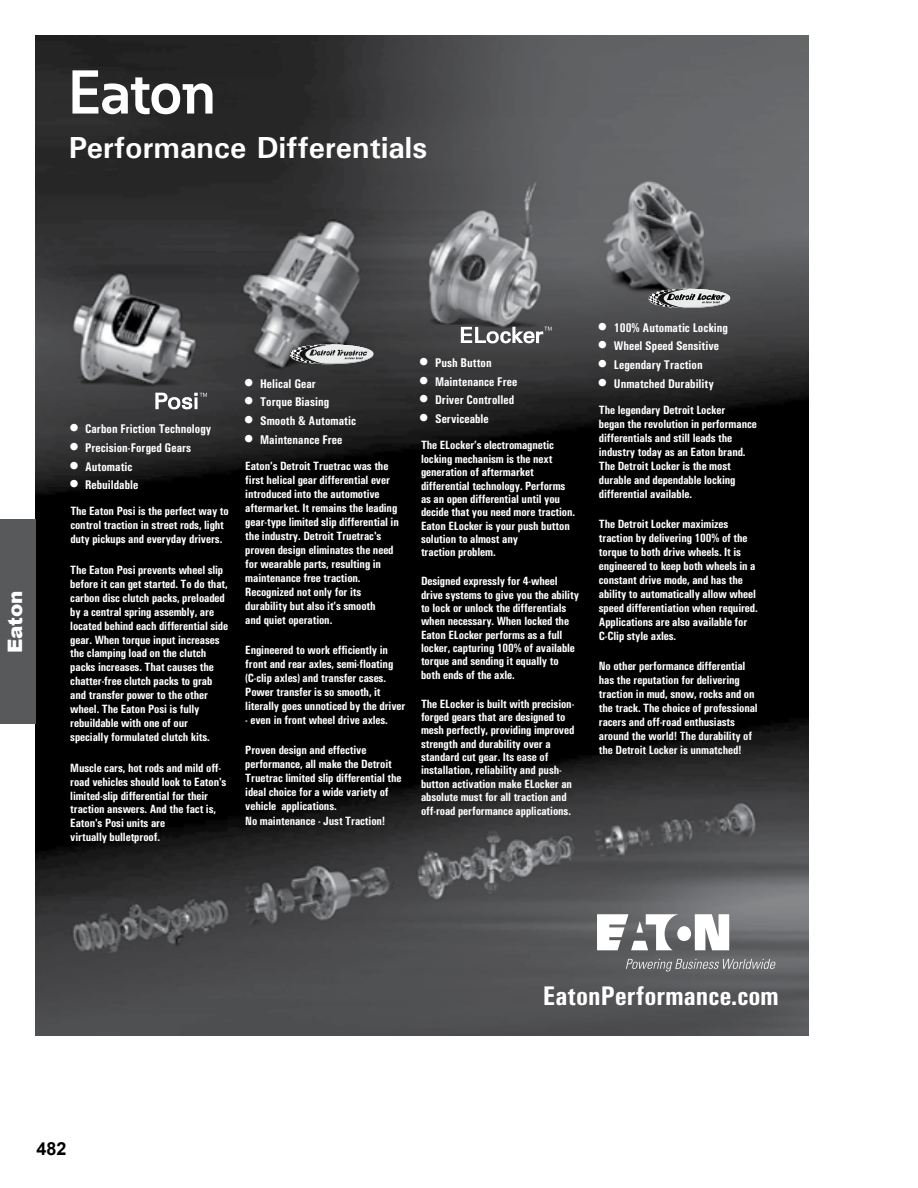
<style>
.page{position:relative;width:918px;height:1188px;background:#fff}
.page>*{position:absolute;margin:0;border:0;box-sizing:border-box;transform-origin:0 0}
.t1{font:700 60.9px "Eaton";letter-spacing:-.005em;color:#fff}
.t2{font:700 30.45px "Univers ATT";color:#fff}
.t3{font:700 27px "Univers Condensed";color:#fff}
.t4{font:900 19.95px "Arial";color:#fff}
.t5{font:700 18px "Arial";color:#000}
.t6{font:700 12.6px "Univers Condensed";color:#fff}
.t7{font:700 12px/14px "Univers Condensed";letter-spacing:-.01em;color:#fff}
.s1{font-size:15.15px}
</style>
<div class="page">
<img style="left:36px;top:36px;width:772px;height:999px">
<svg style="left:597px;top:914px;width:132px;height:36px"></svg>
<svg style="left:626px;top:959px;width:150px;height:13px;background:#7f8082"></svg>
<svg style="left:647px;top:288px;width:84px;height:21px;background:#8f9090"></svg>
<svg style="left:461px;top:327px;width:91px;height:17px"></svg>
<svg style="left:288px;top:344px;width:86px;height:21px;background:#959696"></svg>
<svg style="left:155px;top:393px;width:52px;height:16px"></svg>
<div style="left:0;top:519px;width:36px;height:205px;background:#58595b"></div>
<h1 class="t1" style="left:69px;top:54px;width:148px">Eaton</h1>
<h2 class="t2" style="left:69px;top:129px;width:360px">Performance Differentials</h2>
<h3 class="t4" style="left:1px;top:653px;width:64px;rotate:-90deg">Eaton</h3>
<p class="t6" style="left:69px;top:421px;width:144px"><span class="s1">•</span> Carbon Friction Technology</p>
<p class="t6" style="left:69px;top:440px;width:124px"><span class="s1">•</span> Precision-Forged Gears</p>
<p class="t6" style="left:69px;top:459px;width:65px"><span class="s1">•</span> Automatic</p>
<p class="t6" style="left:69px;top:477px;width:71px"><span class="s1">•</span> Rebuildable</p>
<p class="t7" style="left:70px;top:504px;width:160px">The Eaton Posi is the perfect way to control traction in street rods, light duty pickups and everyday drivers.</p>
<p class="t7" style="left:70px;top:563px;width:159px">The Eaton Posi prevents wheel slip before it can get started. To do that, carbon disc clutch packs, preloaded by a central spring assembly, are located behind each differential side gear. When torque input increases the clamping load on the clutch packs increases. That causes the chatter-free clutch packs to grab and transfer power to the other wheel. The Eaton Posi is fully rebuildable with one of our specially formulated clutch kits.</p>
<p class="t7" style="left:70px;top:760px;width:158px">Muscle cars, hot rods and mild off&shy;road vehicles should look to Eaton's limited-slip differential for their traction answers. And the fact is,<br>Eaton's Posi units are<br>virtually bulletproof.</p>
<p class="t6" style="left:597px;top:320px;width:132px"><span class="s1">•</span> 100% Automatic Locking</p>
<p class="t6" style="left:597px;top:338px;width:123px"><span class="s1">•</span> Wheel Speed Sensitive</p>
<p class="t6" style="left:597px;top:357px;width:107px"><span class="s1">•</span> Legendary Traction</p>
<p class="t6" style="left:418px;top:355px;width:75px"><span class="s1">•</span> Push Button</p>
<p class="t6" style="left:418px;top:374px;width:100px"><span class="s1">•</span> Maintenance Free</p>
<p class="t6" style="left:418px;top:393px;width:97px"><span class="s1">•</span> Driver Controlled</p>
<p class="t6" style="left:418px;top:411px;width:72px"><span class="s1">•</span> Serviceable</p>
<p class="t6" style="left:243px;top:376px;width:74px"><span class="s1">•</span> Helical Gear</p>
<p class="t6" style="left:597px;top:376px;width:118px"><span class="s1">•</span> Unmatched Durability</p>
<p class="t6" style="left:243px;top:395px;width:87px"><span class="s1">•</span> Torque Biasing</p>
<p class="t6" style="left:243px;top:413px;width:114px"><span class="s1">•</span> Smooth &amp; Automatic</p>
<p class="t6" style="left:243px;top:432px;width:100px"><span class="s1">•</span> Maintenance Free</p>
<p class="t7" style="left:599px;top:403px;width:160px">The legendary Detroit Locker<br>began the revolution in performance differentials and still leads the industry today as an Eaton brand.<br>The Detroit Locker is the most durable and dependable locking differential available.</p>
<p class="t7" style="left:599px;top:517px;width:160px">The Detroit Locker maximizes traction by delivering 100% of the torque to both drive wheels. It is engineered to keep both wheels in a constant drive mode, and has the ability to automatically allow wheel speed differentiation when required.<br>Applications are also available for<br>C-Clip style axles.</p>
<p class="t7" style="left:599px;top:659px;width:161px">No other performance differential has the reputation for delivering traction in mud, snow, rocks and on the track. The choice of professional racers and off-road enthusiasts around the world! The durability of the Detroit Locker is unmatched!</p>
<p class="t7" style="left:421px;top:439px;width:156px;line-height:13.4px">The ELocker’s electromagnetic locking mechanism is the next generation of aftermarket differential technology. Performs as an open differential until you decide that you need more traction.<br>Eaton ELocker is your push button solution to almost any<br>traction problem.</p>
<p class="t7" style="left:421px;top:574px;width:160px;line-height:13.4px">Designed expressly for 4-wheel drive systems to give you the ability to lock or unlock the differentials when necessary. When locked the<br>Eaton ELocker performs as a full locker, capturing 100% of available torque and sending it equally to both ends of the axle.</p>
<p class="t7" style="left:421px;top:697px;width:155px;line-height:13.4px">The ELocker is built with precision&shy;forged gears that are designed to mesh perfectly, providing improved strength and durability over a standard cut gear. Its ease of installation, reliability and push&shy;button activation make ELocker an absolute must for all traction and off-road performance applications.</p>
<p class="t7" style="left:245px;top:459px;width:155px">Eaton’s Detroit Truetrac was the first helical gear differential ever introduced into the automotive aftermarket. It remains the leading gear-type limited slip differential in the industry. Detroit Truetrac's proven design eliminates the need for wearable parts, resulting in maintenance free traction.<br>Recognized not only for its durability but also it’s smooth<br>and quiet operation.</p>
<p class="t7" style="left:245px;top:643px;width:162px">Engineered to work efficiently in front and rear axles, semi-floating (C-clip axles) and transfer cases.<br>Power transfer is so smooth, it literally goes unnoticed by the driver</p>
<p class="t7" style="left:245px;top:713px;width:144px">- even in front wheel drive axles.</p>
<p class="t7" style="left:245px;top:743px;width:158px">Proven design and effective performance, all make the Detroit<br>Truetrac limited slip differential the ideal choice for a wide variety of vehicle applications.</p>
<p class="t7" style="left:245px;top:814px;width:142px">No maintenance - Just Traction!</p>
<h3 class="t5" style="left:36px;top:1137px;width:32px">482</h3>
<h3 class="t3" style="left:543px;top:979px;width:237px">EatonPerformance.com</h3>
</div>
